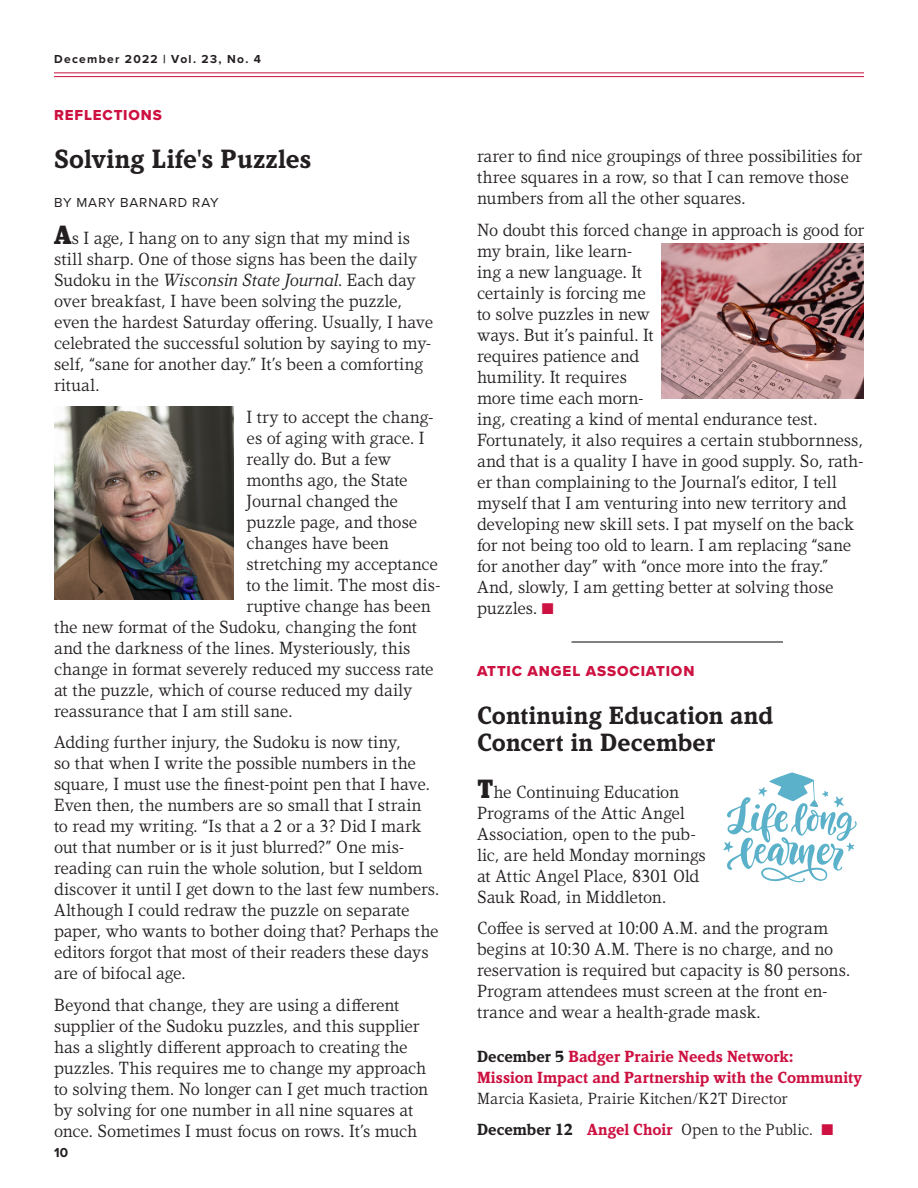
<style>
.page{position:relative;width:918px;height:1188px;background:#fff}
.page>*{position:absolute;margin:0;border:0;box-sizing:border-box;transform-origin:0 0}
.HED3-KandalBold-18-1{font:700 27px "Kandal";letter-spacing:.01em;color:#231f20}
.HED3-KandalBold-18-1-2{font:700 25.5px/27px "Kandal";color:#231f20}
.TEXTPLUS-Kandal-Book{font:18px/21px "Kandal";color:#231f20}
.t1{font:700 16.5px/21px "Kandal";color:#cd1141}
.TEXTPLUS-Kandal-Book-2{font:16.5px "Kandal";color:#231f20}
.KICKER-ProximaBlk-Re{font:15px "Proxima Nova Extrabld";letter-spacing:.06em;color:#cd1141}
.BYLINE-ProximaReg-9{font:13.5px "Proxima Nova";letter-spacing:.07em;color:#231f20}
.t2{font:700 13.5px "Proxima Nova";color:#231f20}
.t3{font:700 12px "Proxima Nova";letter-spacing:.115em;color:#231f20}
.s1{font-weight:900;font-size:27px}
.s2{font-style:italic}
.s3{color:#cd1141}
.s4{color:#231f20}
.s5{font-weight:400;color:#231f20}
.s6{font-weight:700}
.s7{font-weight:700;color:#cd1141}
</style>
<div class="page">
<hr style="left:54px;top:72px;width:810px;height:1px;background:#cd1141">
<hr style="left:54px;top:76px;width:810px;height:1px;background:#cd1141">
<img style="left:54px;top:406px;width:180px;height:194px">
<svg style="left:723px;top:772px;width:134px;height:110px"></svg>
<img style="left:662px;top:243px;width:202px;height:156px">
<hr style="left:572px;top:641px;width:211px;height:2px;background:#231f20">
<p class="t3" style="left:54px;top:51px;width:209px">December 2022 | Vol. 23, No. 4</p>
<p class="KICKER-ProximaBlk-Re" style="left:54px;top:104px;width:110px">REFLECTIONS</p>
<p class="HED3-KandalBold-18-1" style="left:54px;top:144px;width:259px">Solving Life's Puzzles</p>
<p class="BYLINE-ProximaReg-9" style="left:54px;top:192px;width:166px">BY MARY BARNARD RAY</p>
<p class="TEXTPLUS-Kandal-Book" style="left:54px;top:228px;width:381px"><span class="s1">A</span>s I age, I hang on to any sign that my mind is still sharp. One of those signs has been the daily Sudoku in the <span class="s2">Wisconsin State Journal</span>. Each day over breakfast, I have been solving the puzzle, even the hardest Saturday offering. Usually, I have celebrated the successful solution by saying to my&shy;self, “sane for another day.” It’s been a comforting ritual.</p>
<p class="TEXTPLUS-Kandal-Book" style="left:247px;top:406px;width:188px">I try to accept the chang-</p>
<p class="TEXTPLUS-Kandal-Book" style="left:247px;top:427px;width:179px">es of aging with grace. I</p>
<p class="TEXTPLUS-Kandal-Book" style="left:247px;top:448px;width:146px">really do. But a few</p>
<p class="TEXTPLUS-Kandal-Book" style="left:247px;top:469px;width:163px">months ago, the State</p>
<p class="TEXTPLUS-Kandal-Book" style="left:247px;top:490px;width:153px">Journal changed the</p>
<p class="TEXTPLUS-Kandal-Book" style="left:247px;top:511px;width:172px">puzzle page, and those</p>
<p class="TEXTPLUS-Kandal-Book" style="left:247px;top:532px;width:144px">changes have been</p>
<p class="TEXTPLUS-Kandal-Book" style="left:247px;top:553px;width:193px">stretching my acceptance</p>
<p class="TEXTPLUS-Kandal-Book" style="left:247px;top:574px;width:195px">to the limit. The most dis-</p>
<p class="TEXTPLUS-Kandal-Book" style="left:247px;top:595px;width:186px">ruptive change has been</p>
<p class="TEXTPLUS-Kandal-Book" style="left:54px;top:616px;width:365px">the new format of the Sudoku, changing the font</p>
<p class="TEXTPLUS-Kandal-Book" style="left:54px;top:637px;width:358px">and the darkness of the lines. Mysteriously, this</p>
<p class="TEXTPLUS-Kandal-Book" style="left:54px;top:658px;width:381px">change in format severely reduced my success rate</p>
<p class="TEXTPLUS-Kandal-Book" style="left:54px;top:679px;width:360px">at the puzzle, which of course reduced my daily</p>
<p class="TEXTPLUS-Kandal-Book" style="left:54px;top:700px;width:240px">reassurance that I am still sane.</p>
<p class="TEXTPLUS-Kandal-Book" style="left:54px;top:732px;width:387px">Adding further injury, the Sudoku is now tiny,<br>so that when I write the possible numbers in the square, I must use the finest-point pen that I have.<br>Even then, the numbers are so small that I strain to read my writing. “Is that a 2 or a 3? Did I mark out that number or is it just blurred?” One mis&shy;reading can ruin the whole solution, but I seldom discover it until I get down to the last few numbers.<br>Although I could redraw the puzzle on separate paper, who wants to bother doing that? Perhaps the editors forgot that most of their readers these days are of bifocal age.</p>
<p class="TEXTPLUS-Kandal-Book" style="left:54px;top:994px;width:376px">Beyond that change, they are using a different supplier of the Sudoku puzzles, and this supplier has a slightly different approach to creating the puzzles. This requires me to change my approach to solving them. No longer can I get much traction by solving for one number in all nine squares at once. Sometimes I must focus on rows. It’s much</p>
<p class="t2" style="left:54px;top:1142px;width:16px">10</p>
<p class="TEXTPLUS-Kandal-Book" style="left:477px;top:145px;width:387px">rarer to find nice groupings of three possibilities for three squares in a row, so that I can remove those numbers from all the other squares.</p>
<p class="TEXTPLUS-Kandal-Book" style="left:477px;top:219px;width:388px">No doubt this forced change in approach is good for my brain, like learn-<br>ing a new language. It<br>certainly is forcing me<br>to solve puzzles in new<br>ways. But it’s painful. It<br>requires patience and<br>humility. It requires<br>more time each morn-<br>ing, creating a kind of mental endurance test.<br>Fortunately, it also requires a certain stubbornness, and that is a quality I have in good supply. So, rath&shy;er than complaining to the Journal’s editor, I tell myself that I am venturing into new territory and developing new skill sets. I pat myself on the back for not being too old to learn. I am replacing “sane for another day” with “once more into the fray.” And, slowly, I am getting better at solving those puzzles. <span class="s3">■</span></p>
<p class="KICKER-ProximaBlk-Re" style="left:477px;top:660px;width:219px">ATTIC ANGEL ASSOCIATION</p>
<p class="HED3-KandalBold-18-1-2" style="left:477px;top:702px;width:298px">Continuing Education and<br>Concert in December</p>
<p class="TEXTPLUS-Kandal-Book" style="left:477px;top:781px;width:230px"><span class="s1">T</span>he Continuing Education<br>Programs of the Attic Angel<br>Association, open to the pub&shy;lic, are held Monday mornings at Attic Angel Place, 8301 Old<br>Sauk Road, in Middleton.</p>
<p class="TEXTPLUS-Kandal-Book" style="left:477px;top:918px;width:375px">Coffee is served at 10:00 A.M. and the program begins at 10:30 A.M. There is no charge, and no reservation is required but capacity is 80 persons.<br>Program attendees must screen at the front en&shy;trance and wear a health-grade mask.</p>
<p class="t1" style="left:477px;top:1046px;width:387px"><span class="s4">December 5</span> Badger Prairie Needs Network:<br>Mission Impact and Partnership with the Community<br><span class="s5">Marcia Kasieta, Prairie Kitchen/K2T Director</span></p>
<p class="TEXTPLUS-Kandal-Book-2" style="left:477px;top:1121px;width:358px"><span class="s6">December 12</span> <span class="s7">Angel Choir</span> Open to the Public. <span class="s3">■</span></p>
</div>
